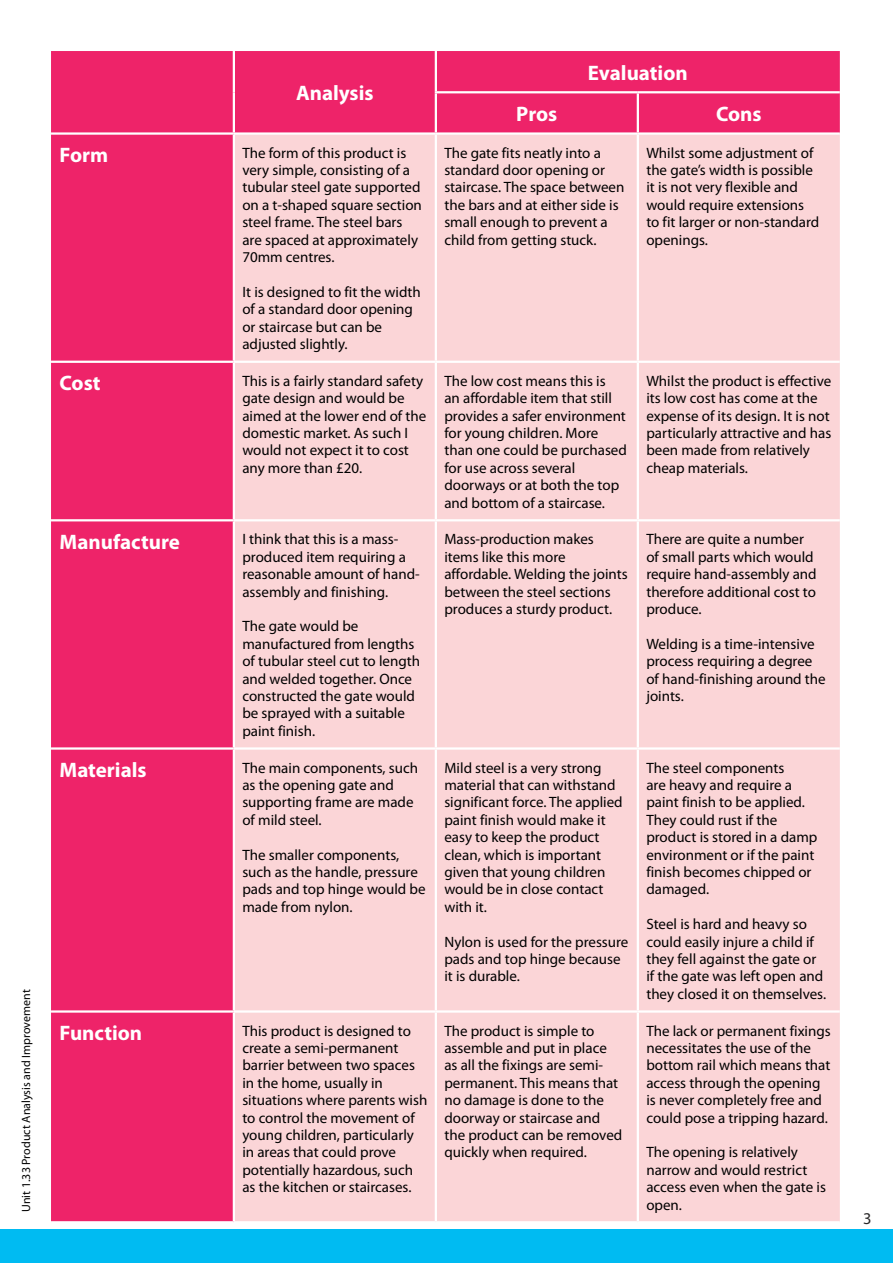
<style>
.page{position:relative;width:893px;height:1263px;background:#fff}
.page>*{position:absolute;margin:0;border:0;box-sizing:border-box;transform-origin:0 0}
.t1{font:700 21px "Myriad Pro";color:#fff}
.t2{font:16.5px "Myriad Pro";color:#292829}
.t3{font:15px/17.4px "Myriad Pro";color:#000}
.t4{font:12px "Myriad Pro";color:#000}
</style>
<div class="page">
<div style="left:0;top:1229px;width:893px;height:34px;background:#00bbf2"></div>
<div style="left:51px;top:51px;width:182px;height:1170px;background:#ee2369"></div>
<div style="left:235px;top:51px;width:605px;height:81px;background:#ee2369"></div>
<div style="left:235px;top:135px;width:605px;height:1086px;background:#fbd5d7"></div>
<hr style="left:435px;top:51px;width:2px;height:40px;background:#fff">
<hr style="left:435px;top:91px;width:203px;height:2px;background:#fff">
<hr style="left:435px;top:93px;width:2px;height:39px;background:#fff">
<hr style="left:638px;top:91px;width:202px;height:2px;background:#fff">
<hr style="left:637px;top:93px;width:2px;height:39px;background:#fff">
<hr style="left:51px;top:132px;width:183px;height:3px;background:#fff">
<hr style="left:435px;top:135px;width:2px;height:226px;background:#fff">
<hr style="left:637px;top:135px;width:2px;height:226px;background:#fff">
<hr style="left:51px;top:361px;width:183px;height:2px;background:#fff">
<hr style="left:234px;top:361px;width:202px;height:2px;background:#fff">
<hr style="left:436px;top:361px;width:202px;height:2px;background:#fff">
<hr style="left:435px;top:363px;width:2px;height:156px;background:#fff">
<hr style="left:638px;top:361px;width:202px;height:2px;background:#fff">
<hr style="left:637px;top:363px;width:2px;height:156px;background:#fff">
<hr style="left:51px;top:519px;width:183px;height:2px;background:#fff">
<hr style="left:234px;top:519px;width:202px;height:2px;background:#fff">
<hr style="left:436px;top:519px;width:202px;height:2px;background:#fff">
<hr style="left:435px;top:521px;width:2px;height:226px;background:#fff">
<hr style="left:638px;top:519px;width:202px;height:2px;background:#fff">
<hr style="left:637px;top:521px;width:2px;height:226px;background:#fff">
<hr style="left:51px;top:747px;width:183px;height:3px;background:#fff">
<hr style="left:234px;top:747px;width:202px;height:3px;background:#fff">
<hr style="left:436px;top:747px;width:202px;height:3px;background:#fff">
<hr style="left:435px;top:750px;width:2px;height:260px;background:#fff">
<hr style="left:638px;top:747px;width:202px;height:3px;background:#fff">
<hr style="left:637px;top:750px;width:2px;height:260px;background:#fff">
<hr style="left:51px;top:1010px;width:183px;height:3px;background:#fff">
<hr style="left:234px;top:1010px;width:202px;height:3px;background:#fff">
<hr style="left:436px;top:1010px;width:202px;height:3px;background:#fff">
<hr style="left:435px;top:1013px;width:2px;height:208px;background:#fff">
<hr style="left:638px;top:1010px;width:202px;height:3px;background:#fff">
<hr style="left:637px;top:1013px;width:2px;height:208px;background:#fff">
<p class="t4" style="left:19px;top:1212px;width:224px;rotate:-90deg">Unit 1.33 Product Analysis and Improvement</p>
<h1 class="t1" style="left:296px;top:79px;width:79px">Analysis</h1>
<h1 class="t1" style="left:60px;top:141px;width:50px">Form</h1>
<p class="t3" style="left:242px;top:144px;width:181px">The form of this product is very simple, consisting of a tubular steel gate supported on a t-shaped square section steel frame. The steel bars are spaced at approximately<br>70mm centres.</p>
<p class="t3" style="left:242px;top:283px;width:180px">It is designed to fit the width of a standard door opening or staircase but can be adjusted slightly.</p>
<h1 class="t1" style="left:588px;top:59px;width:101px">Evaluation</h1>
<h1 class="t1" style="left:516px;top:100px;width:43px">Pros</h1>
<h1 class="t1" style="left:716px;top:100px;width:47px">Cons</h1>
<p class="t3" style="left:444px;top:144px;width:182px">The gate fits neatly into a standard door opening or staircase. The space between the bars and at either side is small enough to prevent a child from getting stuck.</p>
<p class="t3" style="left:646px;top:144px;width:175px">Whilst some adjustment of the gate’s width is possible it is not very flexible and would require extensions to fit larger or non-standard openings.</p>
<h1 class="t1" style="left:60px;top:369px;width:43px">Cost</h1>
<p class="t3" style="left:242px;top:372px;width:185px">This is a fairly standard safety gate design and would be aimed at the lower end of the domestic market. As such I would not expect it to cost any more than £20.</p>
<p class="t3" style="left:444px;top:372px;width:184px">The low cost means this is<br>an affordable item that still provides a safer environment for young children. More than one could be purchased for use across several doorways or at both the top and bottom of a staircase.</p>
<p class="t3" style="left:646px;top:372px;width:186px">Whilst the product is effective its low cost has come at the expense of its design. It is not particularly attractive and has been made from relatively cheap materials.</p>
<h1 class="t1" style="left:60px;top:528px;width:122px">Manufacture</h1>
<p class="t3" style="left:242px;top:530px;width:179px">I think that this is a mass&shy;produced item requiring a reasonable amount of hand&shy;assembly and finishing.</p>
<p class="t3" style="left:242px;top:617px;width:179px">The gate would be manufactured from lengths of tubular steel cut to length and welded together. Once constructed the gate would be sprayed with a suitable paint finish.</p>
<p class="t3" style="left:444px;top:530px;width:185px">Mass-production makes items like this more affordable. Welding the joints between the steel sections produces a sturdy product.</p>
<p class="t3" style="left:646px;top:530px;width:172px">There are quite a number of small parts which would require hand-assembly and therefore additional cost to produce.</p>
<p class="t3" style="left:646px;top:635px;width:181px">Welding is a time-intensive process requiring a degree of hand-finishing around the joints.</p>
<h1 class="t1" style="left:60px;top:756px;width:89px">Materials</h1>
<p class="t3" style="left:242px;top:758px;width:177px">The main components, such as the opening gate and supporting frame are made of mild steel.</p>
<p class="t3" style="left:242px;top:845px;width:185px">The smaller components, such as the handle, pressure pads and top hinge would be made from nylon.</p>
<p class="t3" style="left:444px;top:758px;width:180px">Mild steel is a very strong material that can withstand significant force. The applied paint finish would make it easy to keep the product clean, which is important given that young children would be in close contact with it.</p>
<p class="t3" style="left:444px;top:932px;width:186px">Nylon is used for the pressure pads and top hinge because it is durable.</p>
<p class="t3" style="left:646px;top:758px;width:173px">The steel components<br>are heavy and require a paint finish to be applied.<br>They could rust if the product is stored in a damp environment or if the paint finish becomes chipped or damaged.</p>
<p class="t3" style="left:646px;top:915px;width:181px">Steel is hard and heavy so could easily injure a child if they fell against the gate or if the gate was left open and they closed it on themselves.</p>
<h1 class="t1" style="left:60px;top:1019px;width:84px">Function</h1>
<p class="t3" style="left:242px;top:1021px;width:186px">This product is designed to create a semi-permanent barrier between two spaces in the home, usually in situations where parents wish to control the movement of young children, particularly in areas that could prove potentially hazardous, such as the kitchen or staircases.</p>
<p class="t3" style="left:444px;top:1021px;width:179px">The product is simple to assemble and put in place as all the fixings are semi&shy;permanent. This means that no damage is done to the doorway or staircase and the product can be removed quickly when required.</p>
<p class="t3" style="left:646px;top:1021px;width:186px">The lack or permanent fixings necessitates the use of the bottom rail which means that access through the opening is never completely free and could pose a tripping hazard.</p>
<p class="t3" style="left:646px;top:1143px;width:181px">The opening is relatively narrow and would restrict access even when the gate is open.</p>
<p class="t2" style="left:863px;top:1208px;width:10px">3</p>
</div>
